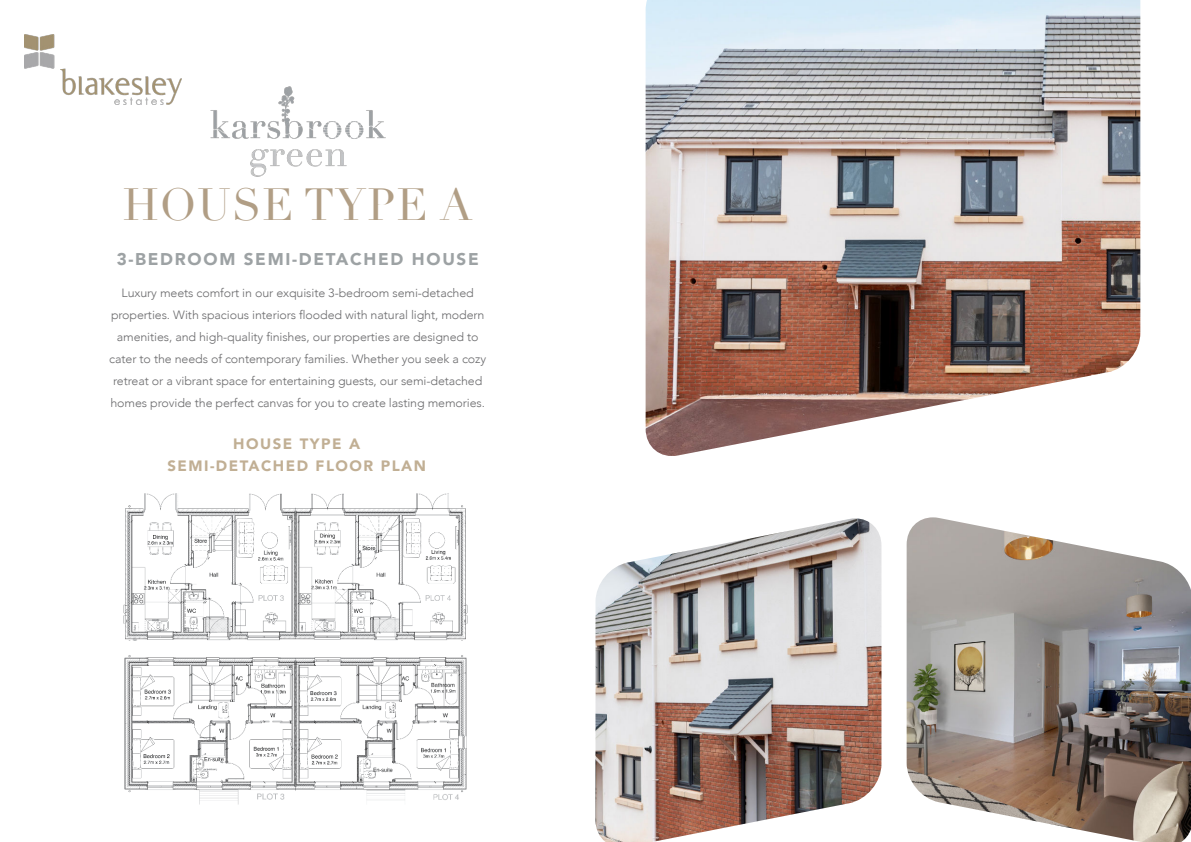
<style>
.page{position:relative;width:1191px;height:842px;background:#fff}
.page>*{position:absolute;margin:0;border:0;box-sizing:border-box;transform-origin:0 0}
.t1{font:44px "Didot";letter-spacing:.025em;color:#b19e85}
.t2{font:900 17px "Avenir";letter-spacing:.1em;color:#9da2a4}
.t3{font:900 15px/22px "Avenir";letter-spacing:.1em;color:#c1af94;text-align:center}
.t4{font:300 12px/22px "Avenir";letter-spacing:-.01em;color:#6c6c6e;text-align:center;scale:1.04 1}
</style>
<div class="page">
<img style="left:595px;top:518px;width:286px;height:324px">
<img style="left:906px;top:517px;width:285px;height:325px">
<img style="left:123px;top:493px;width:345px;height:148px">
<img style="left:124px;top:655px;width:343px;height:150px">
<img style="left:645px;top:0;width:495px;height:456px">
<img style="left:24px;top:35px;width:158px;height:70px">
<img style="left:210px;top:86px;width:176px;height:91px">
<h1 class="t1" style="left:123px;top:187px;width:351px">HOUSE TYPE A</h1>
<h2 class="t2" style="left:117px;top:252px;width:363px">3-BEDROOM SEMI-DETACHED HOUSE</h2>
<p class="t4" style="left:109px;top:283px;width:364px">Luxury meets comfort in our exquisite 3-bedroom semi-detached properties. With spacious interiors flooded with natural light, modern amenities, and high-quality finishes, our properties are designed to cater to the needs of contemporary families. Whether you seek a cozy retreat or a vibrant space for entertaining guests, our semi-detached homes provide the perfect canvas for you to create lasting memories.</p>
<p class="t3" style="left:167px;top:435px;width:260px">HOUSE TYPE A<br>SEMI-DETACHED FLOOR PLAN</p>
</div>
